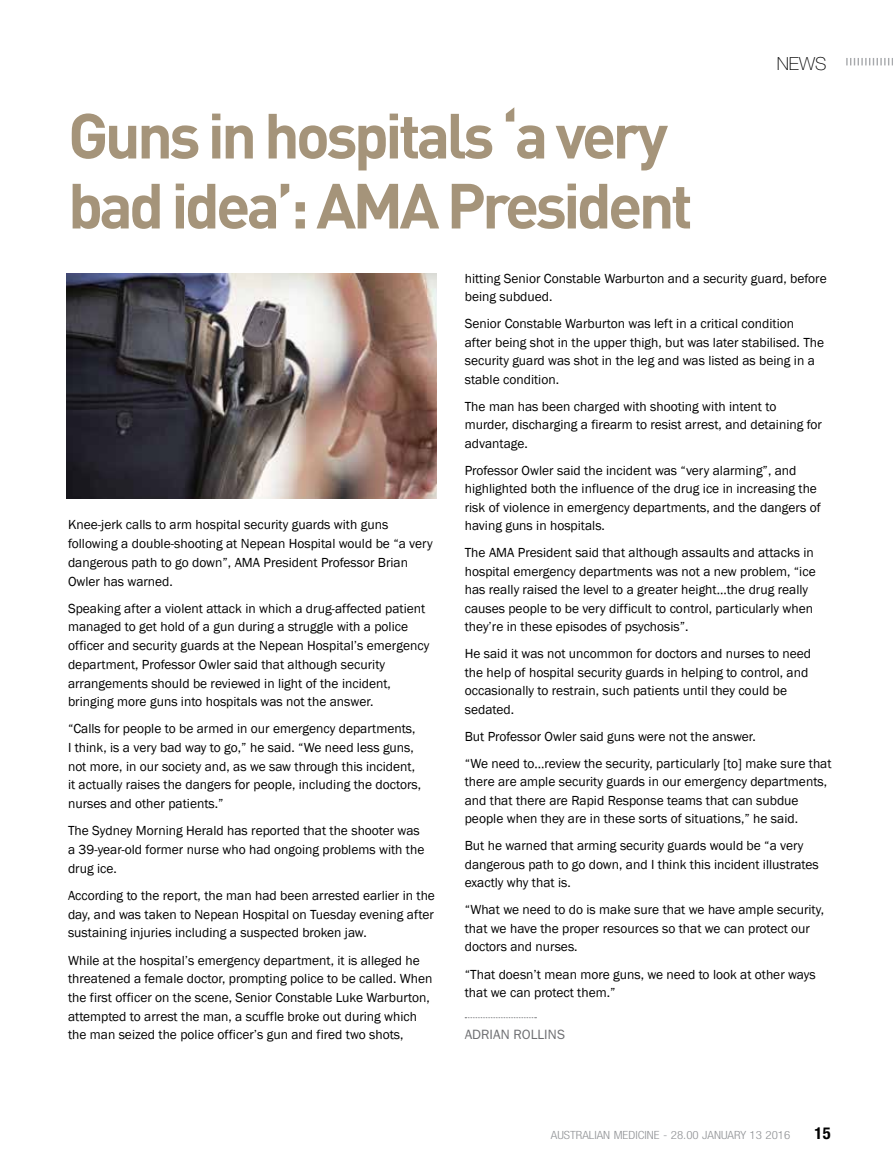
<style>
.page{position:relative;width:893px;height:1170px;background:#fff}
.page>*{position:absolute;margin:0;border:0;box-sizing:border-box;transform-origin:0 0}
.t1{font:700 62.7px/69.9px "DIN";letter-spacing:-.06em;color:#a5947a}
.t2{font:100 18px "Helvetica Neue";color:#000}
.t3{font:700 condensed 16.5px "Helvetica Neue";color:#000}
.t4{font:13.5px/18.5px "Franklin Gothic";color:#000}
.t5{font:13.5px "ITC Franklin Gothic Std";color:#6d6e71}
.t6{font:300 condensed 11.25px "Helvetica Neue";color:#939598;scale:1.15 1}
</style>
<div class="page">
<svg style="left:846px;top:58px;width:47px;height:7px"></svg>
<svg style="left:465px;top:1017px;width:71px;height:1px"></svg>
<img style="left:66px;top:273px;width:371px;height:225px">
<h1 class="t1" style="left:68px;top:98px;width:626px">Guns in hospitals ‘a very bad idea’: AMA President</h1>
<h2 class="t2" style="left:777px;top:53px;width:51px">NEWS</h2>
<p class="t4" style="left:68px;top:516px;width:366px">Knee-jerk calls to arm hospital security guards with guns following a double-shooting at Nepean Hospital would be “a very dangerous path to go down”, AMA President Professor Brian Owler has warned.</p>
<p class="t4" style="left:68px;top:599px;width:363px">Speaking after a violent attack in which a drug-affected patient managed to get hold of a gun during a struggle with a police officer and security guards at the Nepean Hospital’s emergency department, Professor Owler said that although security arrangements should be reviewed in light of the incident, bringing more guns into hospitals was not the answer.</p>
<p class="t4" style="left:68px;top:719px;width:355px">“Calls for people to be armed in our emergency departments, I think, is a very bad way to go,” he said. “We need less guns, not more, in our society and, as we saw through this incident, it actually raises the dangers for people, including the doctors, nurses and other patients.”</p>
<p class="t4" style="left:68px;top:821px;width:358px">The Sydney Morning Herald has reported that the shooter was a 39-year-old former nurse who had ongoing problems with the drug ice.</p>
<p class="t4" style="left:68px;top:886px;width:368px;text-align:justify">According to the report, the man had been arrested earlier in the day, and was taken to Nepean Hospital on Tuesday evening after sustaining injuries including a suspected broken jaw.</p>
<p class="t4" style="left:68px;top:950px;width:366px">While at the hospital’s emergency department, it is alleged he threatened a female doctor, prompting police to be called. When the first officer on the scene, Senior Constable Luke Warburton, attempted to arrest the man, a scuffle broke out during which the man seized the police officer’s gun and fired two shots,</p>
<p class="t4" style="left:465px;top:269px;width:363px">hitting Senior Constable Warburton and a security guard, before being subdued.</p>
<p class="t4" style="left:465px;top:315px;width:361px">Senior Constable Warburton was left in a critical condition after being shot in the upper thigh, but was later stabilised. The security guard was shot in the leg and was listed as being in a stable condition.</p>
<p class="t4" style="left:465px;top:397px;width:359px">The man has been charged with shooting with intent to murder, discharging a firearm to resist arrest, and detaining for advantage.</p>
<p class="t4" style="left:465px;top:461px;width:358px">Professor Owler said the incident was “very alarming”, and highlighted both the influence of the drug ice in increasing the risk of violence in emergency departments, and the dangers of having guns in hospitals.</p>
<p class="t4" style="left:465px;top:544px;width:352px">The AMA President said that although assaults and attacks in hospital emergency departments was not a new problem, “ice has really raised the level to a greater height…the drug really causes people to be very difficult to control, particularly when they’re in these episodes of psychosis”.</p>
<p class="t4" style="left:465px;top:645px;width:348px">He said it was not uncommon for doctors and nurses to need the help of hospital security guards in helping to control, and occasionally to restrain, such patients until they could be sedated.</p>
<p class="t4" style="left:465px;top:723px;width:368px;line-height:27px">But Professor Owler said guns were not the answer.<br>“We need to…review the security, particularly [to] make sure that</p>
<p class="t4" style="left:465px;top:773px;width:364px">there are ample security guards in our emergency departments, and that there are Rapid Response teams that can subdue people when they are in these sorts of situations,” he said.</p>
<p class="t4" style="left:465px;top:837px;width:356px">But he warned that arming security guards would be “a very dangerous path to go down, and I think this incident illustrates exactly why that is.</p>
<p class="t4" style="left:465px;top:900px;width:361px">“What we need to do is make sure that we have ample security, that we have the proper resources so that we can protect our doctors and nurses.</p>
<p class="t4" style="left:465px;top:964px;width:352px">“That doesn’t mean more guns, we need to look at other ways that we can protect them.”</p>
<p class="t5" style="left:465px;top:1026px;width:102px">ADRIAN ROLLINS</p>
<p class="t6" style="left:551px;top:1128px;width:210px">AUSTRALIAN MEDICINE - 28.00 JANUARY 13 2016</p>
<p class="t3" style="left:814px;top:1122px;width:18px">15</p>
</div>
